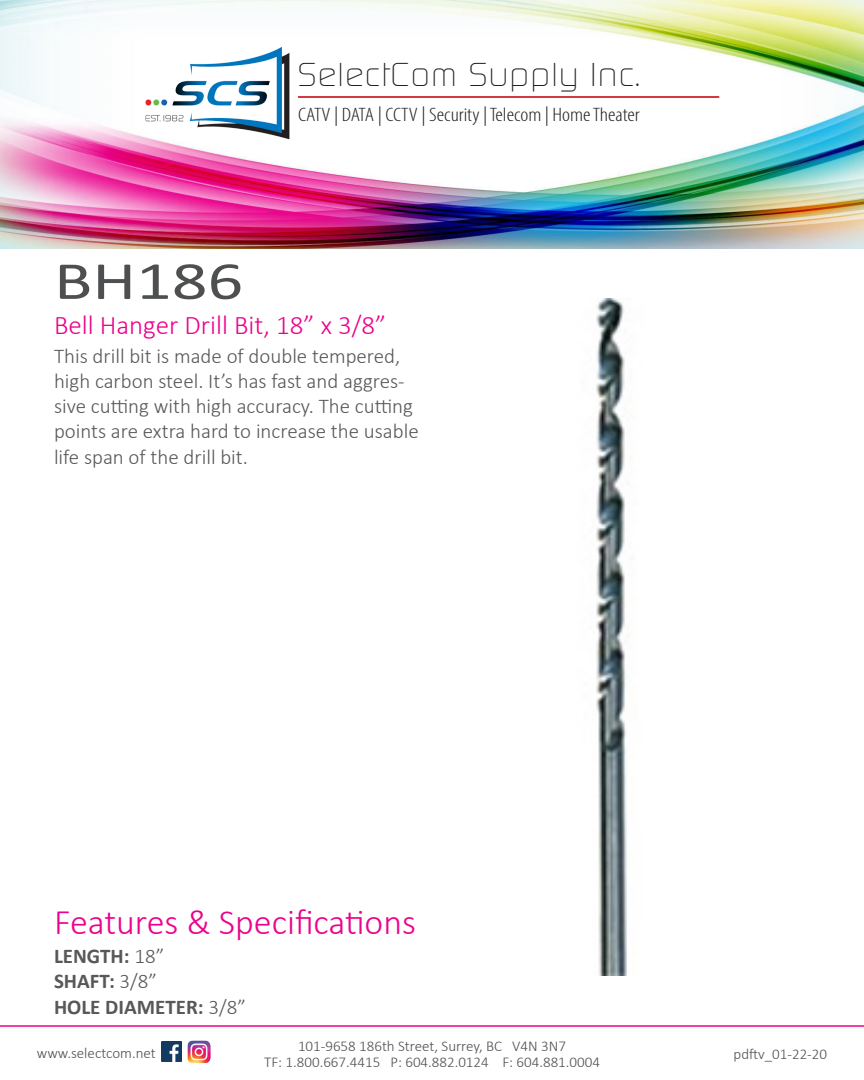
<style>
.page{position:relative;width:864px;height:1080px;background:#fff}
.page>*{position:absolute;margin:0;border:0;box-sizing:border-box;transform-origin:0 0}
.t1{font:54px "Calibri";color:#4e4f50;scale:1.3 1}
.t2{font:300 36px "Calibri";color:#ed028c}
.t3{font:300 32.1px "Digital";letter-spacing:.05em;color:#221f1f}
.t4{font:300 27px "Calibri";color:#ed028c}
.t5{font:300 21px/25.2px "Calibri";color:#57585a}
.t6{font:700 21px "Calibri";color:#57585a}
.t7{font:300 condensed 19.5px "Myriad Pro";color:#231f20;scale:1.15 1}
.t8{font:300 15px "Calibri";color:#4e4f50}
.s1{font-weight:300}
</style>
<div class="page">
<img style="left:0;top:0;width:864px;height:249px">
<div style="left:209px;top:61px;width:435px;height:78px;background:#fff"></div>
<hr style="left:0;top:1025px;width:864px;height:2px;background:#ed028c">
<img style="left:145px;top:47px;width:144px;height:92px">
<hr style="left:298px;top:96px;width:421px;height:2px;background:#d1232a">
<img style="left:162px;top:1042px;width:20px;height:20px">
<img style="left:187px;top:1040px;width:23px;height:23px">
<img style="left:596px;top:299px;width:31px;height:676px">
<p class="t3" style="left:298px;top:56px;width:343px">SelectCom Supply Inc.</p>
<p class="t7" style="left:298px;top:103px;width:299px">CATV | DATA | CCTV | Security | Telecom | Home Theater</p>
<p class="t1" style="left:54px;top:247px;width:147px">BH186</p>
<p class="t4" style="left:54px;top:309px;width:334px">Bell Hanger Drill Bit, 18” x 3/8”</p>
<p class="t5" style="left:54px;top:343px;width:366px">This drill bit is made of double tempered, high carbon steel. It’s has fast and aggres&shy;sive cutting with high accuracy. The cutting points are extra hard to increase the usable life span of the drill bit.</p>
<p class="t2" style="left:54px;top:900px;width:364px">Features &amp; Specifications</p>
<p class="t6" style="left:54px;top:943px;width:112px">LENGTH: <span class="s1">18”</span></p>
<p class="t6" style="left:54px;top:968px;width:105px">SHAFT: <span class="s1">3/8”</span></p>
<p class="t6" style="left:54px;top:993px;width:193px">HOLE DIAMETER: <span class="s1">3/8”</span></p>
<p class="t8" style="left:298px;top:1036px;width:269px">101-9658 186th Street, Surrey, BC V4N 3N7</p>
<p class="t8" style="left:37px;top:1043px;width:120px">www.selectcom.net</p>
<p class="t8" style="left:734px;top:1045px;width:95px">pdftv_01-22-20</p>
<p class="t8" style="left:264px;top:1053px;width:337px">TF: 1.800.667.4415 P: 604.882.0124 F: 604.881.0004</p>
</div>
